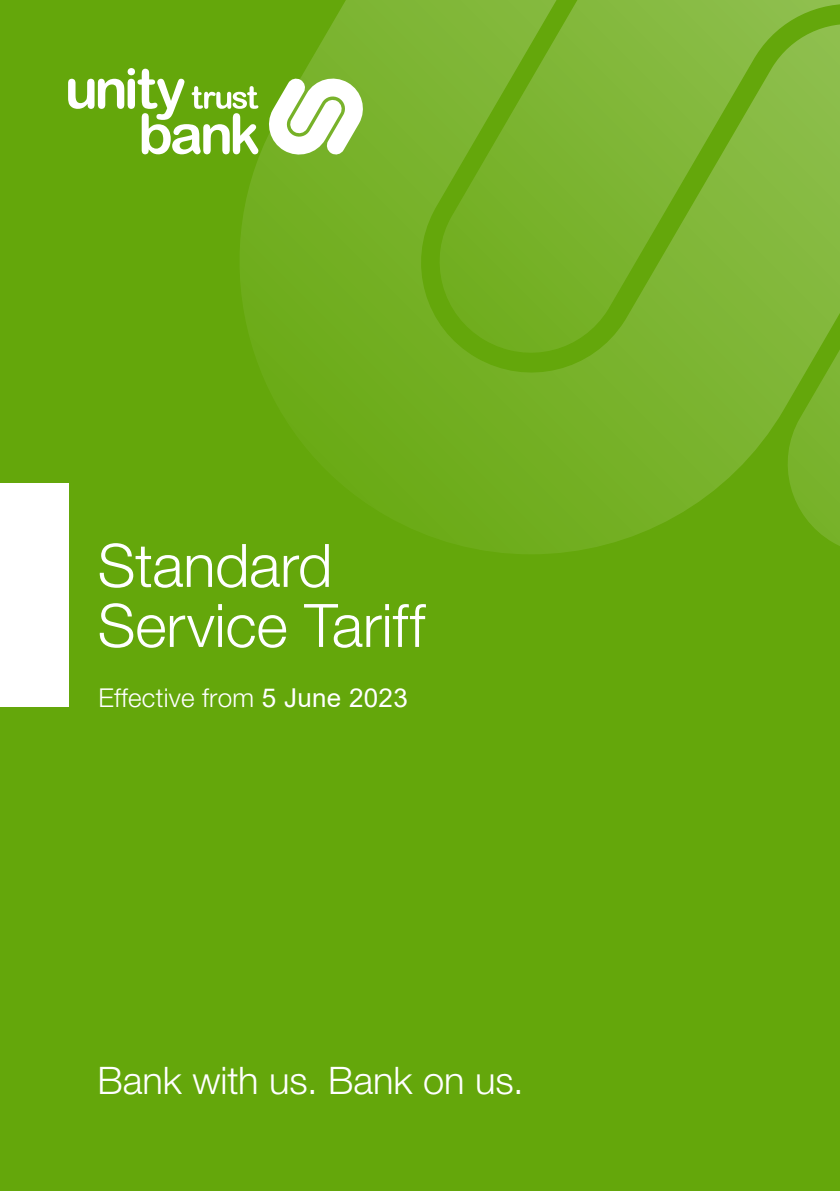
<style>
.page{position:relative;width:840px;height:1191px;background:#fff}
.page>*{position:absolute;margin:0;border:0;box-sizing:border-box;transform-origin:0 0}
.Body_Header_GRN{font:300 60px/60px "Helvetica Neue LT Std";letter-spacing:-.005em;color:#fff}
.Cover_subheading_19p{font:300 38px "Helvetica Neue LT Std";letter-spacing:-.005em;color:#fff}
.Body_Header_GRN-2{font:300 26px "Helvetica Neue LT Std";letter-spacing:.01em;color:#fff}
.s1{font-family:"Arial";font-weight:400}
</style>
<div class="page">
<div style="left:0;top:0;width:839px;height:1191px;background:#64a70b"></div>
<svg style="left:237px;top:0;width:326px;height:554px"></svg>
<svg style="left:437px;top:0;width:402px;height:552px"></svg>
<div style="left:0;top:484px;width:68px;height:223px;background:#fff"></div>
<svg style="left:265px;top:74px;width:102px;height:85px;background:#c4dda2"></svg>
<svg style="left:68px;top:68px;width:190px;height:86px"></svg>
<p class="Body_Header_GRN" style="left:98px;top:534px;width:329px">Standard<br>Service Tariff</p>
<p class="Body_Header_GRN-2" style="left:98px;top:682px;width:311px">Effective from <span class="s1">5 June</span> <span class="s1">2023</span></p>
<p class="Cover_subheading_19p" style="left:98px;top:1057px;width:427px">Bank with us. Bank on us.</p>
</div>
